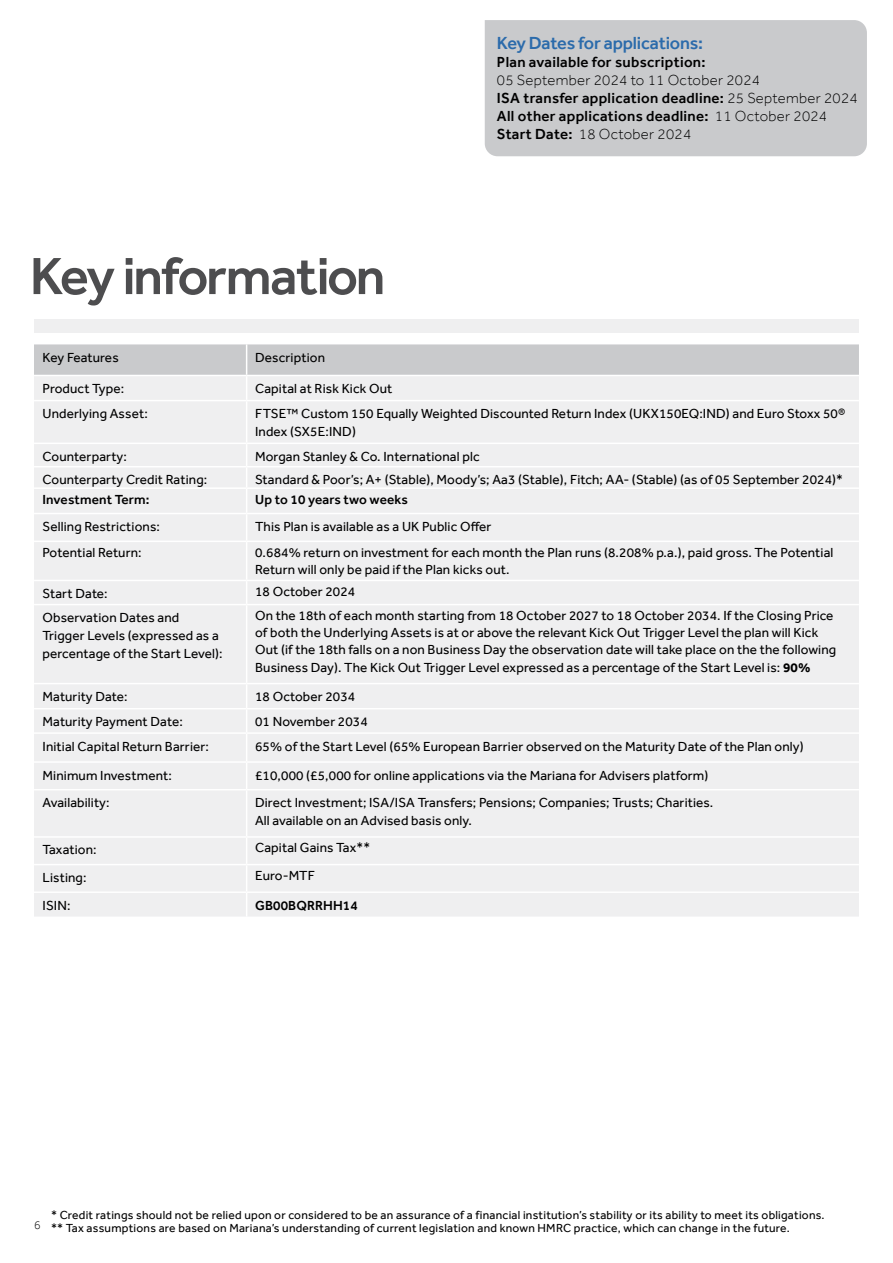
<style>
.page{position:relative;width:893px;height:1263px;background:#fff}
.page>*{position:absolute;margin:0;border:0;box-sizing:border-box;transform-origin:0 0}
.t1{font:500 54px "Effra";letter-spacing:-.04em;color:#4d4d4f}
.t2{font:500 18px "Effra";letter-spacing:-.01em;color:#2b6bab}
.t3{font:300 15px/18px "Effra";letter-spacing:.02em;color:#000}
.t4{font:500 15px "Effra";letter-spacing:.02em;color:#000}
.t5{font:13.5px/18px "Effra";letter-spacing:.01em;color:#000}
.t6{font:500 13.5px "Effra";letter-spacing:.01em;color:#000}
.t7{font:12px/13.5px "Effra";letter-spacing:.02em;color:#000}
.t8{font:300 12px "Effra";color:#000}
.s1{font-weight:500}
.s2{font-weight:700}
</style>
<div class="page">
<div style="left:34px;top:319px;width:825px;height:14px;background:#efeff0"></div>
<div style="left:34px;top:401px;width:825px;height:515px;background:#efeff0"></div>
<svg style="left:34px;top:344px;width:825px;height:56px"></svg>
<hr style="left:246px;top:401px;width:1px;height:42px;background:#fff">
<hr style="left:34px;top:443px;width:213px;height:1px;background:#fff">
<hr style="left:247px;top:443px;width:612px;height:1px;background:#fff">
<hr style="left:34px;top:466px;width:213px;height:1px;background:#fff">
<hr style="left:247px;top:466px;width:612px;height:1px;background:#fff">
<hr style="left:34px;top:487px;width:213px;height:2px;background:#fff">
<hr style="left:247px;top:487px;width:612px;height:2px;background:#fff">
<hr style="left:34px;top:513px;width:213px;height:1px;background:#fff">
<hr style="left:247px;top:513px;width:612px;height:1px;background:#fff">
<svg style="left:246px;top:444px;width:1px;height:97px"></svg>
<hr style="left:34px;top:541px;width:213px;height:1px;background:#fff">
<hr style="left:247px;top:541px;width:612px;height:1px;background:#fff">
<hr style="left:246px;top:542px;width:1px;height:38px;background:#fff">
<hr style="left:34px;top:580px;width:213px;height:1px;background:#fff">
<hr style="left:247px;top:580px;width:612px;height:1px;background:#fff">
<svg style="left:246px;top:581px;width:1px;height:23px"></svg>
<hr style="left:34px;top:604px;width:213px;height:1px;background:#fff">
<hr style="left:247px;top:604px;width:612px;height:1px;background:#fff">
<hr style="left:246px;top:605px;width:1px;height:78px;background:#fff">
<hr style="left:34px;top:683px;width:213px;height:1px;background:#fff">
<hr style="left:247px;top:683px;width:612px;height:1px;background:#fff">
<hr style="left:34px;top:708px;width:213px;height:1px;background:#fff">
<hr style="left:247px;top:708px;width:612px;height:1px;background:#fff">
<hr style="left:34px;top:732px;width:213px;height:2px;background:#fff">
<hr style="left:247px;top:732px;width:612px;height:2px;background:#fff">
<hr style="left:34px;top:761px;width:213px;height:2px;background:#fff">
<hr style="left:247px;top:761px;width:612px;height:2px;background:#fff">
<svg style="left:246px;top:684px;width:1px;height:105px"></svg>
<hr style="left:34px;top:789px;width:213px;height:1px;background:#fff">
<hr style="left:247px;top:789px;width:612px;height:1px;background:#fff">
<hr style="left:246px;top:790px;width:1px;height:46px;background:#fff">
<hr style="left:34px;top:836px;width:213px;height:2px;background:#fff">
<hr style="left:247px;top:836px;width:612px;height:2px;background:#fff">
<hr style="left:34px;top:864px;width:213px;height:1px;background:#fff">
<hr style="left:247px;top:864px;width:612px;height:1px;background:#fff">
<hr style="left:34px;top:891px;width:213px;height:2px;background:#fff">
<hr style="left:247px;top:891px;width:612px;height:2px;background:#fff">
<svg style="left:246px;top:838px;width:1px;height:78px"></svg>
<div style="left:485px;top:20px;width:382px;height:136px;background:#c9cacc"></div>
<h1 class="t1" style="left:30px;top:244px;width:357px">Key information</h1>
<h2 class="t2" style="left:497px;top:32px;width:208px">Key Dates for applications:</h2>
<p class="t4" style="left:497px;top:53px;width:210px">Plan available for subscription:</p>
<p class="t3" style="left:497px;top:71px;width:362px">05 September 2024 to 11 October 2024<br><span class="s1">ISA transfer application deadline:</span> 25 September 2024<br><span class="s1">All other applications deadline:</span> 11 October 2024<br><span class="s1">Start Date:</span> 18 October 2024</p>
<p class="t5" style="left:43px;top:348px;width:78px">Key Features</p>
<p class="t5" style="left:255px;top:348px;width:71px">Description</p>
<p class="t5" style="left:43px;top:379px;width:83px">Product Type:</p>
<p class="t5" style="left:255px;top:379px;width:139px">Capital at Risk Kick Out</p>
<p class="t5" style="left:43px;top:404px;width:107px">Underlying Asset:</p>
<p class="t5" style="left:255px;top:404px;width:592px">FTSE™ Custom 150 Equally Weighted Discounted Return Index (UKX150EQ:IND) and Euro Stoxx 50®<br>Index (SX5E:IND)</p>
<p class="t5" style="left:43px;top:447px;width:86px">Counterparty:</p>
<p class="t5" style="left:255px;top:447px;width:226px">Morgan Stanley &amp; Co. International plc</p>
<p class="t5" style="left:43px;top:470px;width:166px">Counterparty Credit Rating:</p>
<p class="t5" style="left:255px;top:470px;width:589px">Standard &amp; Poor’s; A+ (Stable), Moody’s; Aa3 (Stable), Fitch; AA- (Stable) (as of 05 September 2024)*</p>
<p class="t6" style="left:43px;top:491px;width:109px">Investment Term:</p>
<p class="t6" style="left:255px;top:491px;width:154px">Up to 10 years two weeks</p>
<p class="t5" style="left:43px;top:517px;width:119px">Selling Restrictions:</p>
<p class="t5" style="left:255px;top:517px;width:238px">This Plan is available as a UK Public Offer</p>
<p class="t5" style="left:43px;top:543px;width:101px">Potential Return:</p>
<p class="t5" style="left:255px;top:543px;width:580px;line-height:17.2px">0.684% return on investment for each month the Plan runs (8.208% p.a.), paid gross. The Potential<br>Return will only be paid if the Plan kicks out.</p>
<p class="t5" style="left:43px;top:584px;width:67px">Start Date:</p>
<p class="t5" style="left:255px;top:582px;width:102px">18 October 2024</p>
<p class="t5" style="left:43px;top:608px;width:182px">Observation Dates and<br>Trigger Levels (expressed as a percentage of the Start Level):</p>
<p class="t5" style="left:255px;top:606px;width:583px;line-height:17.5px">On the 18th of each month starting from 18 October 2027 to 18 October 2034. If the Closing Price of both the Underlying Assets is at or above the relevant Kick Out Trigger Level the plan will Kick Out (if the 18th falls on a non Business Day the observation date will take place on the the following Business Day). The Kick Out Trigger Level expressed as a percentage of the Start Level is: <span class="s2">90%</span></p>
<p class="t5" style="left:43px;top:687px;width:87px">Maturity Date:</p>
<p class="t5" style="left:255px;top:687px;width:102px">18 October 2034</p>
<p class="t5" style="left:43px;top:712px;width:142px">Maturity Payment Date:</p>
<p class="t5" style="left:255px;top:712px;width:114px">01 November 2034</p>
<p class="t5" style="left:43px;top:737px;width:168px">Initial Capital Return Barrier:</p>
<p class="t5" style="left:255px;top:737px;width:550px">65% of the Start Level (65% European Barrier observed on the Maturity Date of the Plan only)</p>
<p class="t5" style="left:43px;top:766px;width:131px">Minimum Investment:</p>
<p class="t5" style="left:255px;top:766px;width:455px">£10,000 (£5,000 for online applications via the Mariana for Advisers platform)</p>
<p class="t5" style="left:43px;top:793px;width:69px">Availability:</p>
<p class="t5" style="left:255px;top:793px;width:460px">Direct Investment; ISA/ISA Transfers; Pensions; Companies; Trusts; Charities.<br>All available on an Advised basis only.</p>
<p class="t5" style="left:43px;top:841px;width:56px">Taxation:</p>
<p class="t5" style="left:255px;top:839px;width:116px">Capital Gains Tax**</p>
<p class="t5" style="left:43px;top:868px;width:46px">Listing:</p>
<p class="t5" style="left:255px;top:866px;width:61px">Euro-MTF</p>
<p class="t5" style="left:43px;top:896px;width:30px">ISIN:</p>
<p class="t6" style="left:255px;top:897px;width:104px">GB00BQRRHH14</p>
<p class="t8" style="left:34px;top:1218px;width:8px">6</p>
<p class="t7" style="left:51px;top:1208px;width:775px">* Credit ratings should not be relied upon or considered to be an assurance of a financial institution’s stability or its ability to meet its obligations. ** Tax assumptions are based on Mariana’s understanding of current legislation and known HMRC practice, which can change in the future.</p>
</div>
